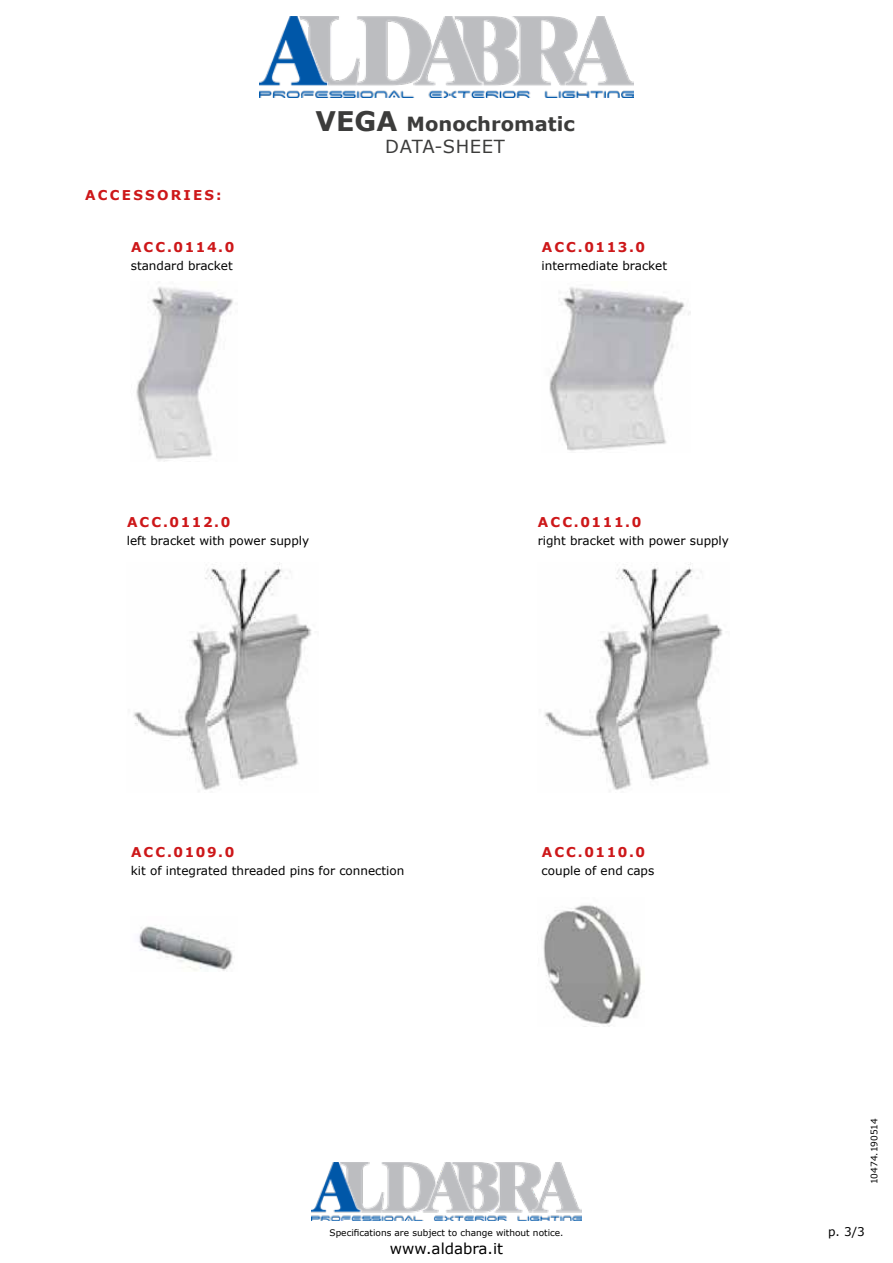
<style>
.page{position:relative;width:893px;height:1263px;background:#fff}
.page>*{position:absolute;margin:0;border:0;box-sizing:border-box;transform-origin:0 0}
.t1{font:700 19.5px "Verdana";color:#3c3c3b}
.t2{font:18px "Verdana";letter-spacing:.035em;color:#3c3c3b}
.t3{font:15px "Verdana";color:#000}
.t4{font:700 13.5px "Verdana";letter-spacing:.155em;color:#cd1719}
.t5{font:12px "Verdana";color:#000}
.t6{font:9px "Verdana";color:#000}
.s1{font-size:27px}
</style>
<div class="page">
<img style="left:259px;top:17px;width:374px;height:80px">
<img style="left:311px;top:1162px;width:271px;height:58px">
<img style="left:136px;top:287px;width:97px;height:175px">
<img style="left:549px;top:287px;width:141px;height:164px">
<img style="left:133px;top:564px;width:179px;height:226px">
<img style="left:544px;top:564px;width:179px;height:226px">
<img style="left:139px;top:925px;width:94px;height:46px">
<img style="left:543px;top:905px;width:98px;height:122px">
<p class="t4" style="left:85px;top:186px;width:138px">ACCESSORIES:</p>
<p class="t4" style="left:131px;top:237px;width:105px">ACC.0114.0</p>
<p class="t5" style="left:131px;top:257px;width:103px">standard bracket</p>
<h1 class="t1" style="left:315px;top:110px;width:261px"><span class="s1">VEGA</span> Monochromatic</h1>
<h2 class="t2" style="left:385px;top:134px;width:121px">DATA-SHEET</h2>
<p class="t4" style="left:542px;top:237px;width:105px">ACC.0113.0</p>
<p class="t5" style="left:542px;top:257px;width:127px">intermediate bracket</p>
<p class="t4" style="left:127px;top:512px;width:105px">ACC.0112.0</p>
<p class="t5" style="left:127px;top:533px;width:184px">left bracket with power supply</p>
<p class="t4" style="left:538px;top:512px;width:105px">ACC.0111.0</p>
<p class="t5" style="left:538px;top:533px;width:193px">right bracket with power supply</p>
<p class="t4" style="left:131px;top:842px;width:105px">ACC.0109.0</p>
<p class="t5" style="left:131px;top:862px;width:275px">kit of integrated threaded pins for connection</p>
<p class="t4" style="left:542px;top:842px;width:105px">ACC.0110.0</p>
<p class="t5" style="left:542px;top:862px;width:114px">couple of end caps</p>
<p class="t6" style="left:330px;top:1226px;width:235px">Specifications are subject to change without notice.</p>
<p class="t3" style="left:390px;top:1238px;width:115px">www.aldabra.it</p>
<p class="t6" style="left:868px;top:1184px;width:68px;rotate:-90deg">10474.190514</p>
<p class="t5" style="left:828px;top:1223px;width:38px">p. 3/3</p>
</div>
